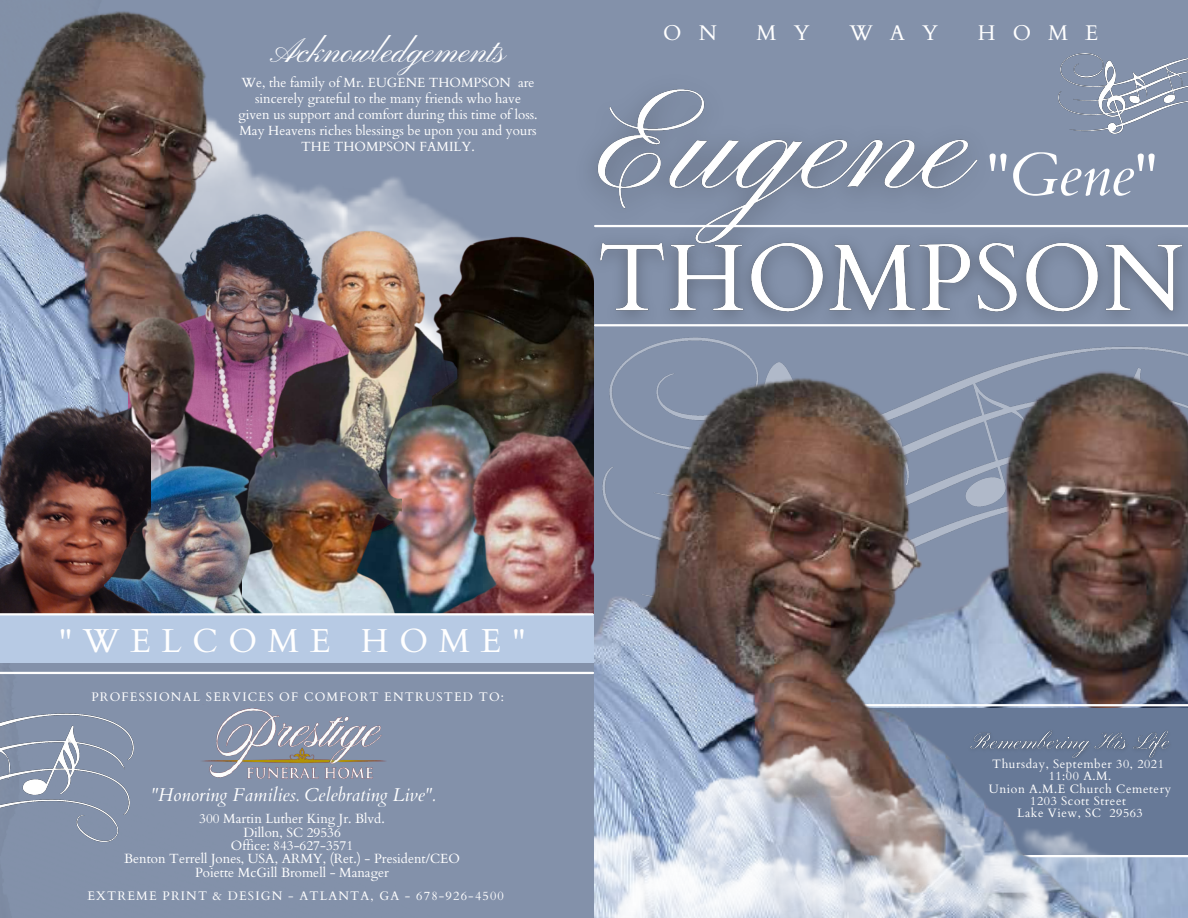
<style>
.page{position:relative;width:1188px;height:918px;background:#8391aa}
.page>*{position:absolute;margin:0;border:0;box-sizing:border-box;transform-origin:0 0}
.t1{font:italic 60.3px "Cardo";color:#fff}
.t2{font:34.65px "Pinyon Script";color:#fff}
.t3{font:33.3px "Cardo";letter-spacing:.32em;color:#fff}
.t4{font:21.3px "Cardo";letter-spacing:.8em;color:#fff}
.t5{font:italic 18.6px "Cardo";color:#fff}
.t6{font:13.35px/15.9px "Cardo";color:#fff;text-align:center}
.t7{font:12.45px "Cardo";letter-spacing:.095em;color:#fff}
.t8{font:12.15px "Cardo";letter-spacing:.045em;color:#fff}
.s1{font-style:normal}
</style>
<div class="page">
<img style="left:357px;top:177px;width:87px;height:43px">
<img style="left:1098px;top:373px;width:90px;height:545px">
<img style="left:0;top:11px;width:207px;height:366px">
<img style="left:129px;top:113px;width:228px;height:107px">
<hr style="left:793px;top:704px;width:395px;height:2px;background:#fff">
<div style="left:774px;top:708px;width:414px;height:147px;background:#677997"></div>
<hr style="left:893px;top:855px;width:295px;height:2px;background:#fff">
<img style="left:594px;top:373px;width:504px;height:357px">
<img style="left:594px;top:730px;width:540px;height:188px">
<img style="left:202px;top:708px;width:184px;height:71px">
<img style="left:290px;top:220px;width:143px;height:190px">
<img style="left:433px;top:217px;width:161px;height:209px">
<img style="left:49px;top:220px;width:241px;height:242px">
<img style="left:340px;top:391px;width:225px;height:222px">
<img style="left:243px;top:410px;width:158px;height:203px">
<img style="left:151px;top:462px;width:141px;height:151px">
<img style="left:0;top:377px;width:151px;height:236px">
<img style="left:433px;top:426px;width:161px;height:188px">
<div style="left:0;top:614px;width:594px;height:49px;background:#b7cae4"></div>
<hr style="left:0;top:613px;width:593px;height:2px;background:#fff">
<img style="left:563px;top:89px;width:415px;height:196px">
<img style="left:574px;top:197px;width:614px;height:176px">
<hr style="left:0;top:672px;width:593px;height:2px;background:#fff">
<hr style="left:595px;top:225px;width:593px;height:2px;background:#fff">
<hr style="left:595px;top:324px;width:593px;height:2px;background:#fff">
<img style="left:0;top:713px;width:134px;height:129px">
<img style="left:1058px;top:54px;width:130px;height:79px">
<img style="left:964px;top:724px;width:205px;height:42px">
<p class="t2" style="left:274px;top:32px;width:234px">Acknowledgements</p>
<p class="t6" style="left:241px;top:75px;width:295px">We, the family of Mr. EUGENE THOMPSON are sincerely grateful to the many friends who have</p>
<p class="t6" style="left:238px;top:107px;width:301px;text-align:left">given us support and comfort during this time of loss.<br>May Heavens riches blessings be upon you and yours</p>
<p class="t6" style="left:301px;top:139px;width:175px">THE THOMPSON FAMILY.</p>
<p class="t4" style="left:663px;top:19px;width:55px">O N</p>
<p class="t4" style="left:757px;top:19px;width:54px">M Y</p>
<p class="t4" style="left:849px;top:19px;width:90px">WAY</p>
<p class="t4" style="left:978px;top:19px;width:122px">HOME</p>
<p class="t1" style="left:986px;top:135px;width:174px"><span class="s1">"</span>Gene<span class="s1">"</span></p>
<p class="t3" style="left:59px;top:619px;width:468px">"WELCOME HOME"</p>
<p class="t7" style="left:91px;top:689px;width:414px">PROFESSIONAL SERVICES OF COMFORT ENTRUSTED TO:</p>
<p class="t5" style="left:151px;top:782px;width:286px">"Honoring Families. Celebrating Live".</p>
<p class="t6" style="left:199px;top:811px;width:187px">300 Martin Luther King Jr. Blvd.</p>
<p class="t6" style="left:243px;top:825px;width:99px">Dillon, SC 29536</p>
<p class="t6" style="left:231px;top:838px;width:124px">Office: 843-627-3571</p>
<p class="t6" style="left:124px;top:851px;width:337px">Benton Terrell Jones, USA, ARMY, (Ret.) - President/CEO</p>
<p class="t6" style="left:195px;top:865px;width:196px">Poiette McGill Bromell - Manager</p>
<p class="t7" style="left:87px;top:888px;width:418px">EXTREME PRINT &amp; DESIGN - ATLANTA, GA - 678-926-4500</p>
<p class="t8" style="left:992px;top:756px;width:173px">Thursday, September 30, 2021</p>
<p class="t8" style="left:1049px;top:768px;width:64px">11:00 A.M.</p>
<p class="t8" style="left:989px;top:781px;width:184px">Union A.M.E Church Cemetery</p>
<p class="t8" style="left:1030px;top:793px;width:97px">1203 Scott Street</p>
<p class="t8" style="left:1017px;top:805px;width:127px">Lake View, SC 29563</p>
</div>
